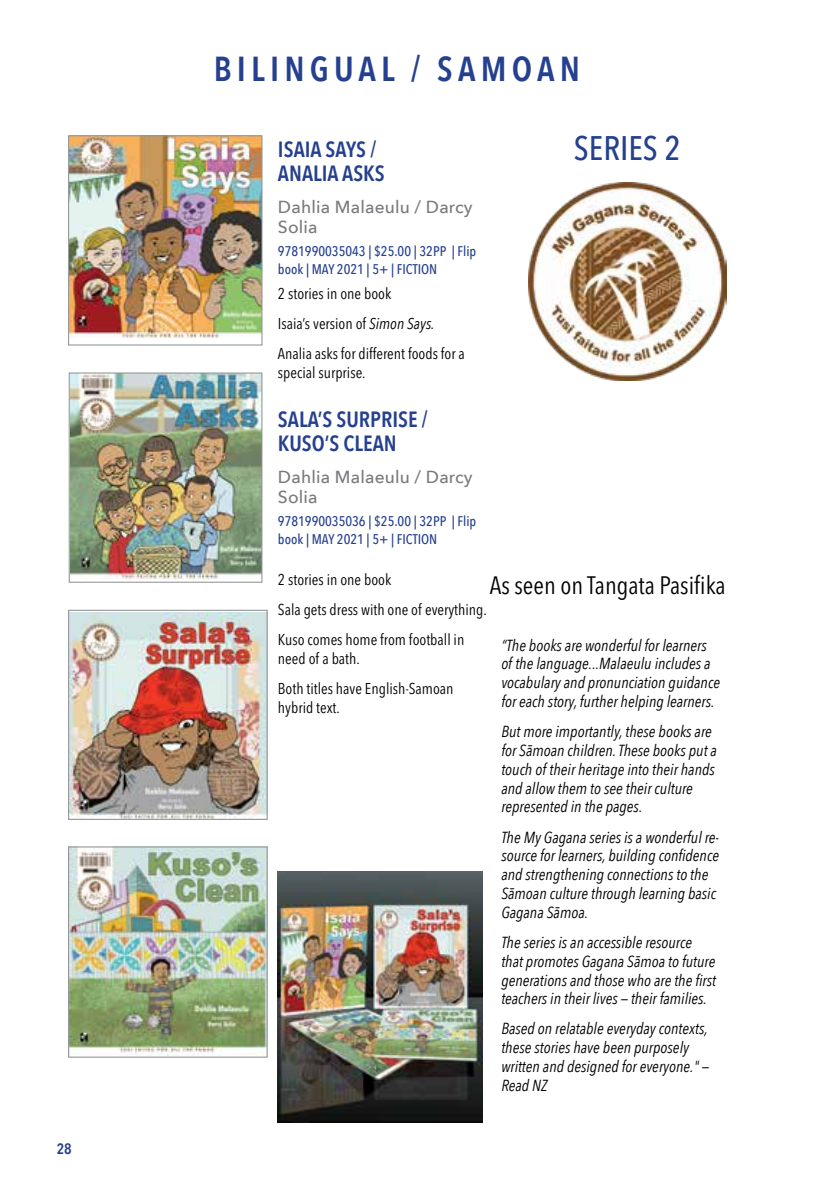
<style>
.page{position:relative;width:828px;height:1191px;background:#fff}
.page>*{position:absolute;margin:0;border:0;box-sizing:border-box;transform-origin:0 0}
.t1{font:600 34.6px "Avenir Next Condensed";letter-spacing:.15em;color:#25408f}
.t2{font:500 34px "Avenir Next Condensed";color:#25408f}
.t3{font:condensed 25px "Avenir Next LT Pro";color:#000}
.t4{font:600 22px/24px "Avenir Next Condensed";color:#25408f}
.t5{font:500 17.4px/20px "Avenir Next";letter-spacing:.01em;color:#797a7d}
.t6{font:italic 16px/18.8px "Avenir Next Condensed";color:#000}
.t7{font:condensed 15.6px/30.2px "Avenir Next LT Pro";color:#000}
.t8{font:600 15px "Avenir Next Condensed";color:#25408f}
.t9{font:500 14px/18px "Avenir Next Condensed";color:#25408f}
.s1{font-family:"Avenir Next Condensed";font-style:italic;font-stretch:normal}
</style>
<div class="page">
<img style="left:528px;top:182px;width:199px;height:198px">
<img style="left:278px;top:871px;width:204px;height:252px">
<img style="left:70px;top:612px;width:196px;height:206px">
<div style="left:68px;top:610px;width:200px;height:210px;border:1px solid #939598"></div>
<img style="left:70px;top:137px;width:190px;height:201px">
<div style="left:68px;top:135px;width:194px;height:210px;border:1px solid #939598"></div>
<img style="left:70px;top:848px;width:196px;height:207px">
<div style="left:68px;top:846px;width:200px;height:211px;border:1px solid #939598"></div>
<img style="left:71px;top:374px;width:189px;height:205px">
<div style="left:69px;top:372px;width:193px;height:211px;border:1px solid #939598"></div>
<p class="t8" style="left:57px;top:1136px;width:16px">28</p>
<h1 class="t1" style="left:214px;top:39px;width:368px">BILINGUAL / SAMOAN</h1>
<h2 class="t2" style="left:574px;top:127px;width:108px">SERIES 2</h2>
<h3 class="t4" style="left:278px;top:137px;width:108px">ISAIA SAYS /<br>ANALIA ASKS</h3>
<p class="t5" style="left:278px;top:196px;width:196px">Dahlia Malaeulu / Darcy<br>Solia</p>
<p class="t9" style="left:278px;top:242px;width:200px">9781990035043 | $25.00 | 32PP | Flip book | MAY 2021 | 5+ | FICTION</p>
<p class="t7" style="left:278px;top:278px;width:188px">2 stories in one book<br>Isaia’s version of <span class="s1">Simon Says.<br></span>Analia asks for different foods for a</p>
<p class="t7" style="left:278px;top:357px;width:89px">special surprise.</p>
<h3 class="t4" style="left:278px;top:406px;width:151px">SALA’S SURPRISE /<br>KUSO’S CLEAN</h3>
<p class="t5" style="left:278px;top:466px;width:196px">Dahlia Malaeulu / Darcy<br>Solia</p>
<p class="t9" style="left:278px;top:512px;width:200px">9781990035036 | $25.00 | 32PP | Flip book | MAY 2021 | 5+ | FICTION</p>
<p class="t7" style="left:278px;top:564px;width:210px">2 stories in one book<br>Sala gets dress with one of everything.<br>Kuso comes home from football in</p>
<p class="t7" style="left:278px;top:643px;width:177px">need of a bath.<br>Both titles have English-Samoan</p>
<p class="t7" style="left:278px;top:692px;width:63px">hybrid text.</p>
<h3 class="t3" style="left:490px;top:570px;width:237px">As seen on Tangata Pasifika</h3>
<p class="t6" style="left:501px;top:635px;width:220px">“The books are wonderful for learners of the language...Malaeulu includes a vocabulary and pronunciation guidance for each story, further helping learners.</p>
<p class="t6" style="left:501px;top:722px;width:217px">But more importantly, these books are for Sāmoan children. These books put a touch of their heritage into their hands and allow them to see their culture represented in the pages.</p>
<p class="t6" style="left:501px;top:827px;width:219px">The My Gagana series is a wonderful re&shy;source for learners, building confidence and strengthening connections to the Sāmoan culture through learning basic Gagana Sāmoa.</p>
<p class="t6" style="left:501px;top:933px;width:216px">The series is an accessible resource that promotes Gagana Sāmoa to future generations and those who are the first teachers in their lives — their families.</p>
<p class="t6" style="left:501px;top:1019px;width:209px">Based on relatable everyday contexts, these stories have been purposely written and designed for everyone." —<br>Read NZ</p>
</div>
